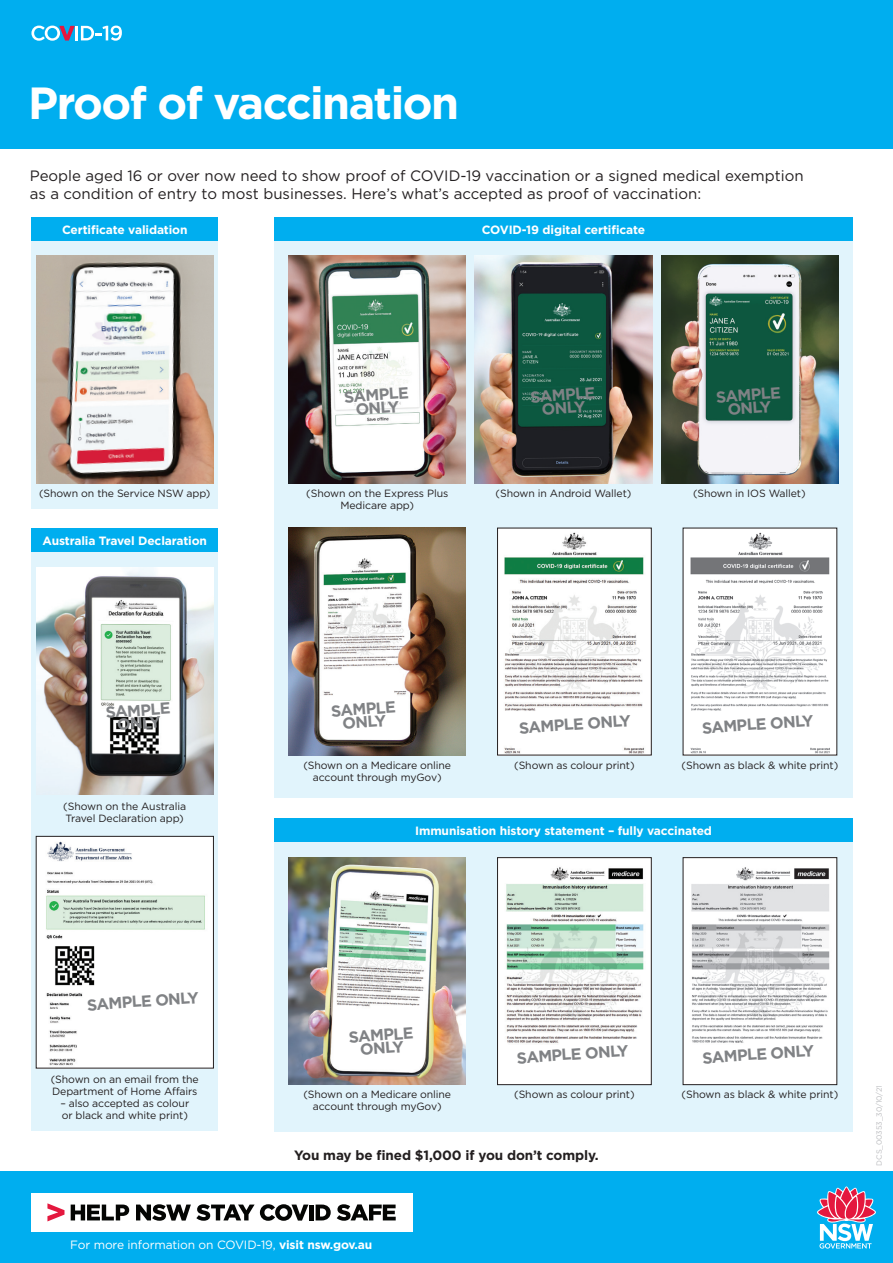
<style>
.page{position:relative;width:893px;height:1263px;background:#fff}
.page>*{position:absolute;margin:0;border:0;box-sizing:border-box;transform-origin:0 0}
.H1_heading{font:700 45px "Gotham";letter-spacing:-.035em;color:#fff}
.H2_intro{font:700 16.05px/13px "Gotham";color:#808285;text-align:center}
.H2_intro-2{font:15px/18px "Gotham";color:#231f20}
.p_body{font:700 13.5px "Gotham";letter-spacing:-.01em;color:#231f20}
.H2_intro-3{font:700 12px "Gotham";letter-spacing:-.01em;color:#fff}
.p_body-2{font:12px "Gotham";letter-spacing:-.01em;color:#fff}
.H2_intro-4{font:10.5px/12px "Gotham";letter-spacing:-.01em;color:#231f20;text-align:center}
.red_bullet_points{font:7.5px "Gotham";letter-spacing:-.01em;color:#bcbdc0}
.s1{font-weight:700}
</style>
<div class="page">
<div style="left:0;top:0;width:893px;height:149px;background:#00aeef"></div>
<div style="left:0;top:1171px;width:893px;height:92px;background:#00aeef"></div>
<div style="left:274px;top:239px;width:579px;height:559px;background:#e1f4fc"></div>
<div style="left:32px;top:240px;width:186px;height:269px;background:#e1f4fc"></div>
<div style="left:274px;top:823px;width:579px;height:308px;background:#e1f4fc"></div>
<svg style="left:31px;top:26px;width:91px;height:15px"></svg>
<svg style="left:817px;top:1186px;width:59px;height:62px"></svg>
<div style="left:274px;top:217px;width:579px;height:24px;background:#00aeef"></div>
<div style="left:274px;top:818px;width:579px;height:24px;background:#00aeef"></div>
<div style="left:32px;top:217px;width:186px;height:24px;background:#00aeef"></div>
<img style="left:36px;top:256px;width:177px;height:227px">
<img style="left:499px;top:859px;width:150px;height:224px">
<div style="left:497px;top:857px;width:154px;height:228px;border:1px solid #231f20"></div>
<img style="left:685px;top:859px;width:150px;height:224px">
<div style="left:683px;top:857px;width:154px;height:228px;border:1px solid #231f20"></div>
<img style="left:289px;top:857px;width:177px;height:228px">
<div style="left:32px;top:530px;width:186px;height:601px;background:#e1f4fc"></div>
<div style="left:32px;top:528px;width:186px;height:24px;background:#00aeef"></div>
<img style="left:38px;top:838px;width:174px;height:228px">
<div style="left:36px;top:836px;width:178px;height:232px;border:1px solid #231f20"></div>
<img style="left:36px;top:568px;width:177px;height:227px">
<img style="left:289px;top:256px;width:177px;height:227px">
<img style="left:475px;top:256px;width:177px;height:227px">
<img style="left:661px;top:256px;width:177px;height:227px">
<img style="left:289px;top:528px;width:177px;height:227px">
<img style="left:499px;top:530px;width:150px;height:223px">
<div style="left:497px;top:528px;width:154px;height:227px;border:1px solid #231f20"></div>
<img style="left:685px;top:530px;width:150px;height:223px">
<div style="left:31px;top:1193px;width:381px;height:39px;background:#fff"></div>
<svg style="left:71px;top:1204px;width:58px;height:16px"></svg>
<svg style="left:136px;top:1204px;width:172px;height:17px"></svg>
<div style="left:309px;top:1204px;width:5px;height:16px;background:#040503"></div>
<svg style="left:316px;top:1204px;width:15px;height:16px"></svg>
<svg style="left:337px;top:1204px;width:59px;height:17px"></svg>
<svg style="left:47px;top:1203px;width:18px;height:18px"></svg>
<p class="H1_heading" style="left:28px;top:73px;width:432px">Proof of vaccination</p>
<p class="H2_intro-2" style="left:30px;top:166px;width:775px">People aged 16 or over now need to show proof of COVID-19 vaccination or a signed medical exemption as a condition of entry to most businesses. Here’s what’s accepted as proof of vaccination:</p>
<p class="H2_intro-3" style="left:62px;top:222px;width:127px">Certificate validation</p>
<p class="H2_intro-4" style="left:39px;top:487px;width:173px">(Shown on the Service NSW app)</p>
<p class="H2_intro-3" style="left:43px;top:533px;width:166px">Australia Travel Declaration</p>
<p class="H2_intro-3" style="left:482px;top:222px;width:165px">COVID-19 digital certificate</p>
<p class="H2_intro" style="left:344px;top:390px;width:66px;rotate:-4deg">SAMPLE<br>ONLY</p>
<p class="H2_intro" style="left:716px;top:390px;width:66px;rotate:-4deg">SAMPLE<br>ONLY</p>
<p class="H2_intro" style="left:530px;top:390px;width:66px;rotate:-4deg">SAMPLE<br>ONLY</p>
<p class="H2_intro-4" style="left:306px;top:487px;width:144px">(Shown on the Express Plus<br>Medicare app)</p>
<p class="H2_intro-4" style="left:496px;top:487px;width:137px">(Shown in Android Wallet)</p>
<p class="H2_intro-4" style="left:693px;top:487px;width:114px">(Shown in IOS Wallet)</p>
<p class="H2_intro" style="left:105px;top:706px;width:66px;rotate:-4deg">SAMPLE<br>ONLY</p>
<p class="H2_intro-4" style="left:63px;top:800px;width:124px;text-align:left">(Shown on the Australia<br>Travel Declaration app)</p>
<p class="H2_intro" style="left:331px;top:704px;width:66px;rotate:-4deg">SAMPLE<br>ONLY</p>
<p class="H2_intro" style="left:519px;top:721px;width:113px;rotate:-4deg">SAMPLE ONLY</p>
<p class="H2_intro" style="left:701px;top:721px;width:113px;rotate:-4deg">SAMPLE ONLY</p>
<p class="H2_intro-4" style="left:303px;top:759px;width:149px">(Shown on a Medicare online account through myGov)</p>
<p class="H2_intro-4" style="left:514px;top:759px;width:122px">(Shown as colour print)</p>
<p class="H2_intro-4" style="left:682px;top:759px;width:158px">(Shown as black &amp; white print)</p>
<p class="H2_intro-3" style="left:415px;top:823px;width:298px">Immunisation history statement – fully vaccinated</p>
<p class="H2_intro" style="left:87px;top:998px;width:113px;rotate:-4deg">SAMPLE ONLY</p>
<p class="H2_intro-4" style="left:51px;top:1073px;width:149px;text-align:left">(Shown on an email from the<br>Department of Home Affairs</p>
<p class="H2_intro-4" style="left:60px;top:1097px;width:130px;text-align:left">– also accepted as colour or black and white print)</p>
<p class="H2_intro" style="left:348px;top:1030px;width:66px;rotate:-4deg">SAMPLE<br>ONLY</p>
<p class="H2_intro" style="left:516px;top:1051px;width:113px;rotate:-4deg">SAMPLE ONLY</p>
<p class="H2_intro" style="left:702px;top:1051px;width:113px;rotate:-4deg">SAMPLE ONLY</p>
<p class="H2_intro-4" style="left:303px;top:1088px;width:149px">(Shown on a Medicare online account through myGov)</p>
<p class="H2_intro-4" style="left:514px;top:1088px;width:122px">(Shown as colour print)</p>
<p class="H2_intro-4" style="left:682px;top:1088px;width:158px">(Shown as black &amp; white print)</p>
<p class="p_body" style="left:294px;top:1147px;width:306px">You may be fined $1,000 if you don’t comply.</p>
<p class="p_body-2" style="left:70px;top:1237px;width:304px">For more information on COVID-19, <span class="s1">visit nsw.gov.au</span></p>
<p class="red_bullet_points" style="left:874px;top:1165px;width:82px;rotate:-90deg">DCS_00353_30/10/21</p>
</div>
